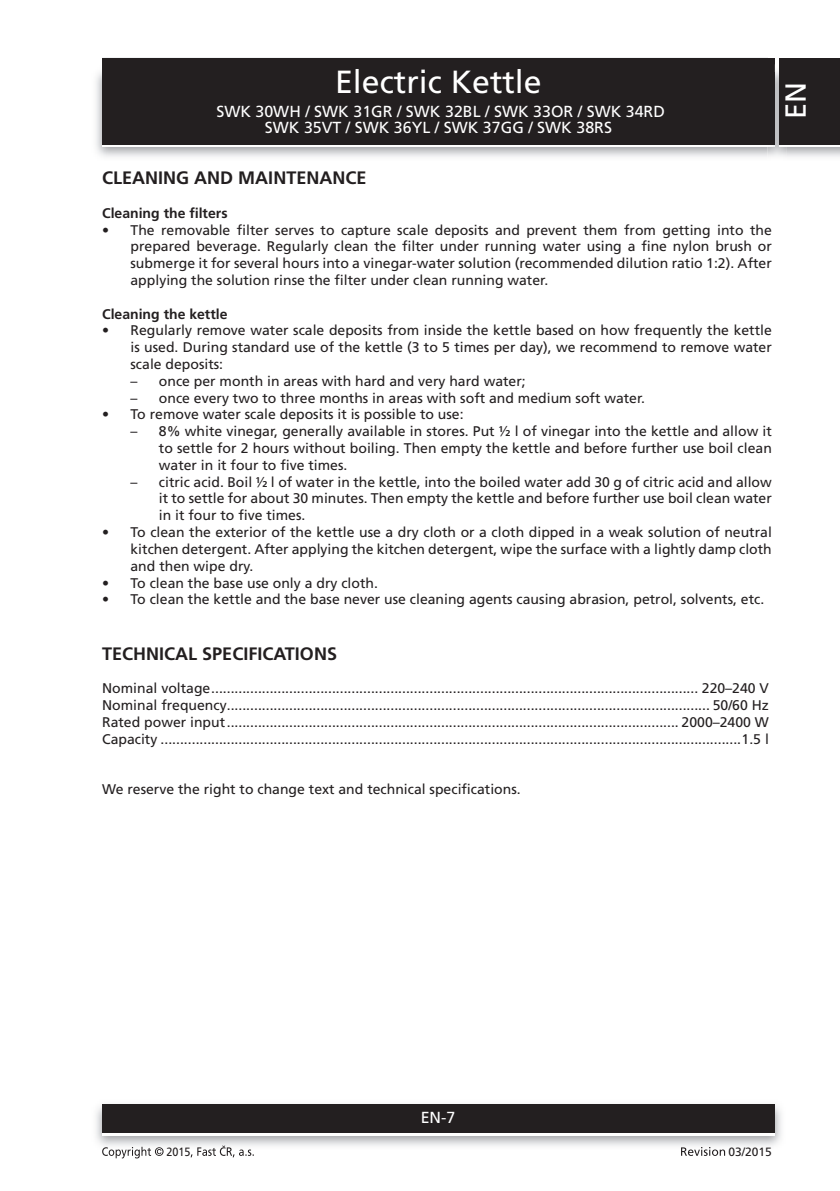
<style>
.page{position:relative;width:840px;height:1191px;background:#fff}
.page>*{position:absolute;margin:0;border:0;box-sizing:border-box;transform-origin:0 0}
.t1{font:32px "Frutiger CE";color:#fff}
.t2{font:29px "Frutiger CE";color:#fff}
.t3{font:700 18px "Frutiger CE";color:#231f20}
.t4{font:16px/16px "Frutiger CE";color:#fff;text-align:center}
.t5{font:14px/16.8px "Frutiger CE";color:#231f20;text-align:justify}
.t6{font:700 14px "Frutiger CE";color:#231f20}
.t7{font:12px "Frutiger CE";color:#231f20}
.t8{font:12px "Frutiger CE";color:#231f20;scale:.9 1}
</style>
<div class="page">
<div style="left:102px;top:61px;width:672px;height:86px;background:linear-gradient(to right,#fff,#fff)"></div>
<div style="left:102px;top:58px;width:672px;height:86px;background:#231f20"></div>
<img style="left:96px;top:1104px;width:685px;height:42px">
<div style="left:102px;top:1107px;width:672px;height:28px;background:linear-gradient(to right,#fff,#fff)"></div>
<div style="left:102px;top:1104px;width:672px;height:28px;background:#231f20"></div>
<img style="left:767px;top:64px;width:18px;height:95px">
<svg style="left:767px;top:144px;width:7px;height:3px"></svg>
<img style="left:774px;top:70px;width:1px;height:74px">
<img style="left:767px;top:73px;width:7px;height:71px">
<div style="left:778px;top:61px;width:61px;height:86px;background:linear-gradient(to right,#fff,#fff)"></div>
<div style="left:778px;top:58px;width:61px;height:86px;background:#231f20"></div>
<svg style="left:102px;top:1146px;width:61px;height:12px"></svg>
<svg style="left:190px;top:1145px;width:64px;height:12px"></svg>
<svg style="left:681px;top:1147px;width:43px;height:8px"></svg>
<h1 class="t1" style="left:335px;top:63px;width:208px">Electric Kettle</h1>
<p class="t4" style="left:216px;top:103px;width:450px">SWK 30WH / SWK 31GR / SWK 32BL / SWK 33OR / SWK 34RD<br>SWK 35VT / SWK 36YL / SWK 37GG / SWK 38RS</p>
<h2 class="t2" style="left:778px;top:119px;width:39px;rotate:-90deg">EN</h2>
<p class="t3" style="left:102px;top:170px;width:265px">CLEANING AND MAINTENANCE</p>
<p class="t6" style="left:102px;top:207px;width:127px">Cleaning the filters</p>
<p class="t5" style="left:130px;top:222px;width:642px;text-indent:-28px">• The removable filter serves to capture scale deposits and prevent them from getting into the prepared beverage . Regularly clean the filter under running water using a fine nylon brush or submerge it for several hours into a vinegar-water solution (recommended dilution ratio 1:2) . After applying the solution rinse the filter under clean running water .</p>
<p class="t6" style="left:102px;top:308px;width:127px">Cleaning the kettle</p>
<p class="t5" style="left:130px;top:323px;width:642px;text-indent:-28px">• Regularly remove water scale deposits from inside the kettle based on how frequently the kettle is used . During standard use of the kettle (3 to 5 times per day), we recommend to remove water scale deposits:</p>
<p class="t5" style="left:130px;top:374px;width:396px">– once per month in areas with hard and very hard water;</p>
<p class="t5" style="left:130px;top:390px;width:516px">– once every two to three months in areas with soft and medium soft water .</p>
<p class="t5" style="left:102px;top:407px;width:363px">• To remove water scale deposits it is possible to use:</p>
<p class="t5" style="left:159px;top:424px;width:614px;text-indent:-28px">– 8% white vinegar, generally available in stores . Put ½ l of vinegar into the kettle and allow it to settle for 2 hours without boiling . Then empty the kettle and before further use boil clean water in it four to five times .</p>
<p class="t5" style="left:159px;top:474px;width:614px;text-indent:-28px">– citric acid . Boil ½ l of water in the kettle, into the boiled water add 30 g of citric acid and allow it to settle for about 30 minutes . Then empty the kettle and before further use boil clean water in it four to five times .</p>
<p class="t5" style="left:130px;top:525px;width:642px;text-indent:-28px">• To clean the exterior of the kettle use a dry cloth or a cloth dipped in a weak solution of neutral kitchen detergent . After applying the kitchen detergent, wipe the surface with a lightly damp cloth and then wipe dry .</p>
<p class="t5" style="left:102px;top:575px;width:277px">• To clean the base use only a dry cloth .</p>
<p class="t5" style="left:102px;top:592px;width:663px">• To clean the kettle and the base never use cleaning agents causing abrasion, petrol, solvents, etc .</p>
<p class="t3" style="left:102px;top:646px;width:236px">TECHNICAL SPECIFICATIONS</p>
<p class="t5" style="left:102px;top:681px;width:668px">Nominal voltage . . . . . . . . . . . . . . . . . . . . . . . . . . . . . . . . . . . . . . . . . . . . . . . . . . . . . . . . . . . . . . . . . . . . . . . . . . . . . . . . . . . . . . . . . . . . . . . . . . . . . . . . . . . . . . . . . . . . . . . . . . . . . 220–240 V Nominal frequency . . . . . . . . . . . . . . . . . . . . . . . . . . . . . . . . . . . . . . . . . . . . . . . . . . . . . . . . . . . . . . . . . . . . . . . . . . . . . . . . . . . . . . . . . . . . . . . . . . . . . . . . . . . . . . . . . . . . . . . . . . . . 50/60 Hz Rated power input . . . . . . . . . . . . . . . . . . . . . . . . . . . . . . . . . . . . . . . . . . . . . . . . . . . . . . . . . . . . . . . . . . . . . . . . . . . . . . . . . . . . . . . . . . . . . . . . . . . . . . . . . . . . . . . . . . . . 2000–2400 W Capacity . . . . . . . . . . . . . . . . . . . . . . . . . . . . . . . . . . . . . . . . . . . . . . . . . . . . . . . . . . . . . . . . . . . . . . . . . . . . . . . . . . . . . . . . . . . . . . . . . . . . . . . . . . . . . . . . . . . . . . . . . . . . . . . . . . . . . . . . . . . . . . . . . . . . .1 .5 l</p>
<p class="t5" style="left:102px;top:782px;width:420px">We reserve the right to change text and technical specifications .</p>
<p class="t4" style="left:420px;top:1111px;width:36px">EN-7</p>
<p class="t8" style="left:166px;top:1146px;width:28px">2015</p>
<p class="t7" style="left:728px;top:1146px;width:45px">03/2015</p>
</div>
